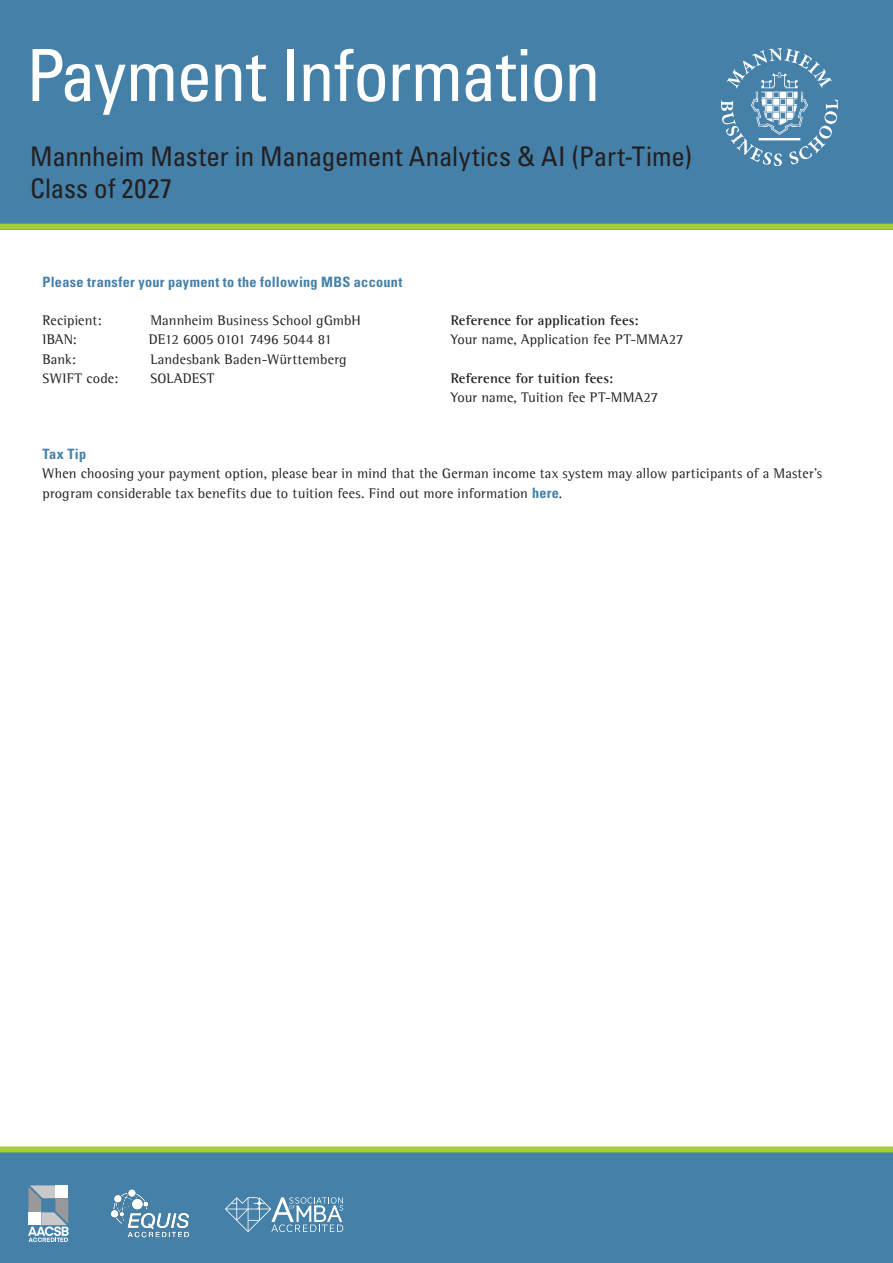
<style>
.page{position:relative;width:893px;height:1263px;background:#fff}
.page>*{position:absolute;margin:0;border:0;box-sizing:border-box;transform-origin:0 0}
._01_Titel_Headline{font:condensed 72px "Univers LT Std";letter-spacing:-.025em;color:#fff}
._02_Titel_Subheadline{font:condensed 27px/32.4px "Univers LT Std";letter-spacing:-.005em;color:#231f20}
._01_Fliesstext_Blocksatz{font:14.25px/19.2px "Agfa Rotis Semi Serif";letter-spacing:.01em;color:#231f20}
._04_Subhead_innen{font:700 condensed 14.25px "Univers LT Std";letter-spacing:.02em;color:#4580a8}
._01_Fliesstext_Blocksatz-2{font:14.25px "Agfa Rotis Semi Serif";letter-spacing:-.01em;color:#231f20}
.s1{font-weight:700}
.s2{font-family:"Univers LT Std";font-weight:700;font-stretch:condensed;color:#4580a8}
</style>
<div class="page">
<div style="left:0;top:1151px;width:893px;height:112px;background:#4580a8"></div>
<div style="left:0;top:1146px;width:893px;height:6px;background:#a6ce39"></div>
<svg style="left:28px;top:1185px;width:41px;height:57px"></svg>
<img style="left:111px;top:1189px;width:79px;height:49px">
<svg style="left:225px;top:1197px;width:118px;height:35px"></svg>
<div style="left:0;top:0;width:893px;height:230px;background:#4580a8"></div>
<div style="left:0;top:224px;width:893px;height:6px;background:#a6ce39"></div>
<img style="left:721px;top:49px;width:117px;height:116px">
<p class="_01_Titel_Headline" style="left:26px;top:30px;width:576px">Payment Information</p>
<p class="_02_Titel_Subheadline" style="left:30px;top:140px;width:663px">Mannheim Master in Management Analytics &amp; AI (Part-Time)<br>Class of 2027</p>
<p class="_04_Subhead_innen" style="left:43px;top:273px;width:362px">Please transfer your payment to the following MBS account</p>
<p class="_01_Fliesstext_Blocksatz" style="left:43px;top:311px;width:61px">Recipient:</p>
<p class="_01_Fliesstext_Blocksatz" style="left:151px;top:311px;width:212px">Mannheim Business School gGmbH</p>
<p class="_01_Fliesstext_Blocksatz" style="left:43px;top:330px;width:36px">IBAN:</p>
<p class="_01_Fliesstext_Blocksatz-2" style="left:149px;top:331px;width:185px">DE12 6005 0101 7496 5044 81</p>
<p class="_01_Fliesstext_Blocksatz" style="left:43px;top:349px;width:35px">Bank:</p>
<p class="_01_Fliesstext_Blocksatz" style="left:150px;top:349px;width:198px">Landesbank Baden-Württemberg</p>
<p class="_01_Fliesstext_Blocksatz" style="left:43px;top:368px;width:77px">SWIFT code:</p>
<p class="_01_Fliesstext_Blocksatz" style="left:151px;top:368px;width:65px">SOLADEST</p>
<p class="_01_Fliesstext_Blocksatz" style="left:451px;top:311px;width:234px"><span class="s1">Reference for application fees:<br></span>Your name, Application fee PT-MMA27</p>
<p class="_01_Fliesstext_Blocksatz" style="left:451px;top:368px;width:209px"><span class="s1">Reference for tuition fees:<br></span>Your name, Tuition fee PT-MMA27</p>
<p class="_01_Fliesstext_Blocksatz" style="left:43px;top:445px;width:781px"><span class="s2">Tax Tip<br></span>When choosing your payment option, please bear in mind that the German income tax system may allow participants of a Master’s program considerable tax benefits due to tuition fees. Find out more information <span class="s2">here</span>.</p>
</div>
